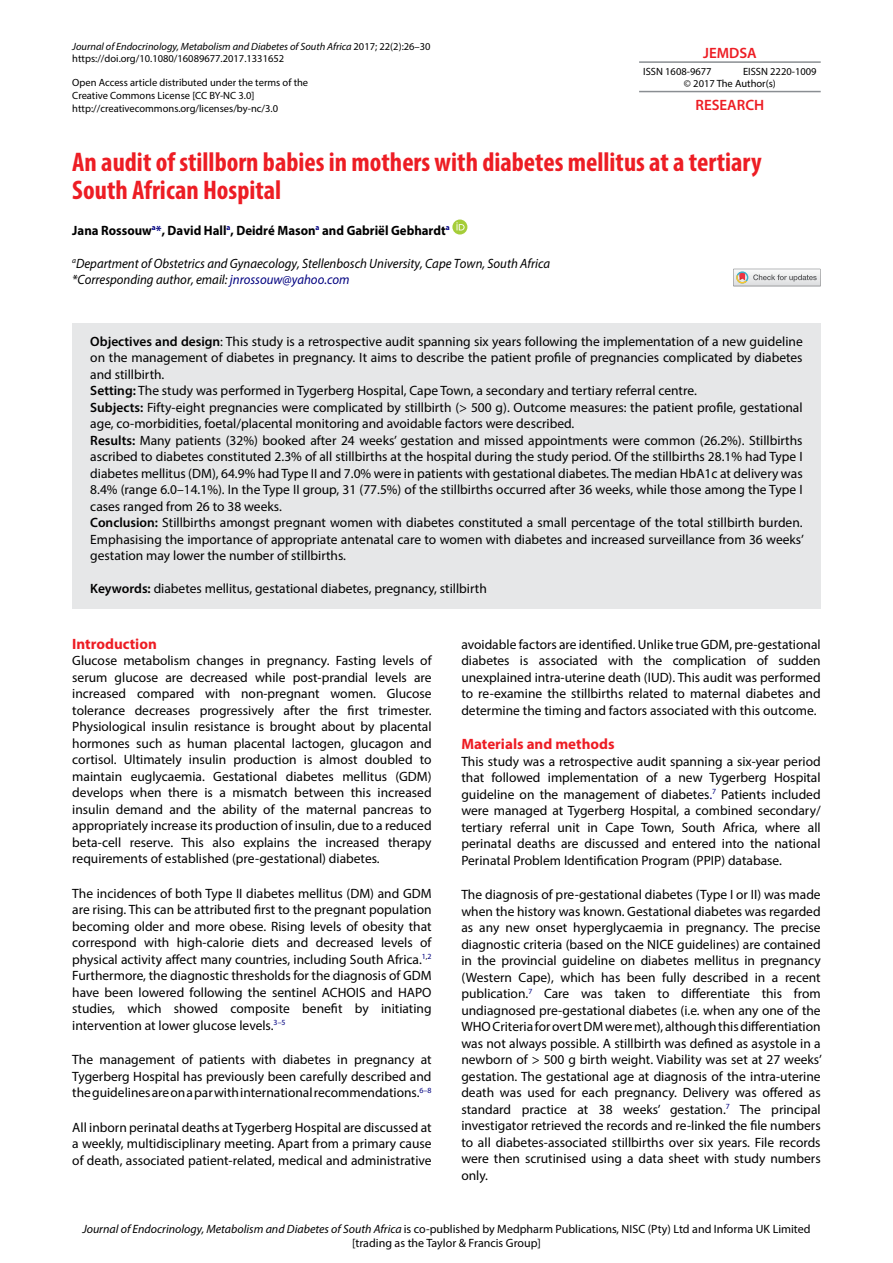
<style>
.page{position:relative;width:893px;height:1263px;background:#fff}
.page>*{position:absolute;margin:0;border:0;box-sizing:border-box;transform-origin:0 0}
.t1{font:700 condensed 27px/28.5px "Myriad Pro";color:#ed1d24}
.t2{font:700 15px "Myriad Pro";color:#ed1d24}
.t3{font:600 15px "Myriad Pro";color:#ed1d24}
.t4{font:13.5px/16.5px "Myriad Pro";color:#000;text-align:justify}
.t5{font:italic 13.5px/16.5px "Myriad Pro";color:#000;scale:.95 1}
.t6{font:700 13.5px "Myriad Pro";color:#000;scale:.95 1}
.t7{font:12px/13.5px "Myriad Pro";color:#000;text-align:center}
.t8{font:10.5px/12.6px "Myriad Pro";color:#000}
.s1{font-style:italic}
.s2{color:#000080}
.s3{font-weight:600}
</style>
<div class="page">
<hr style="left:639px;top:61px;width:182px;height:2px;background:#8a8e92">
<hr style="left:639px;top:91px;width:182px;height:1px;background:#8a8e92">
<div style="left:72px;top:323px;width:749px;height:71px;background:#e6e7e8"></div>
<div style="left:72px;top:389px;width:749px;height:54px;background:#e6e7e8"></div>
<div style="left:72px;top:422px;width:749px;height:104px;background:#e6e7e8"></div>
<div style="left:72px;top:505px;width:749px;height:70px;background:#e6e7e8"></div>
<div style="left:72px;top:566px;width:749px;height:42px;background:#e6e7e8"></div>
<svg style="left:452px;top:220px;width:15px;height:15px"></svg>
<svg style="left:456px;top:222px;width:9px;height:8px"></svg>
<svg style="left:733px;top:269px;width:88px;height:17px"></svg>
<p class="t8" style="left:72px;top:40px;width:360px"><span class="s1">Journal of Endocrinology, Metabolism and Diabetes of South Africa</span> 2017; 22(2):26–30 https://doi.org/10.1080/16089677.2017.1331652</p>
<p class="t8" style="left:72px;top:76px;width:237px">Open Access article distributed under the terms of the<br>Creative Commons License [CC BY-NC 3.0] http://creativecommons.org/licenses/by-nc/3.0</p>
<h1 class="t1" style="left:72px;top:147px;width:691px">An audit of stillborn babies in mothers with diabetes mellitus at a tertiary<br>South African Hospital</h1>
<p class="t6" style="left:72px;top:221px;width:399px">Jana Rossouw<sup>a</sup><span class="s2">*</span>, David Hall<sup>a</sup>, Deidré Mason<sup>a</sup> and Gabriël Gebhardt<sup>a</sup></p>
<p class="t5" style="left:72px;top:255px;width:505px"><sup>a</sup>Department of Obstetrics and Gynaecology, Stellenbosch University, Cape Town, South Africa *Corresponding author, email: <span class="s2">jnrossouw@yahoo.com</span></p>
<p class="t3" style="left:703px;top:43px;width:55px">JEMDSA</p>
<p class="t8" style="left:643px;top:65px;width:70px">ISSN 1608-9677</p>
<p class="t8" style="left:684px;top:65px;width:134px;text-indent:59px">EISSN 2220-1009 © 2017 The Author(s)</p>
<p class="t3" style="left:695px;top:95px;width:70px">RESEARCH</p>
<p class="t4" style="left:90px;top:333px;width:715px;text-align:left"><span class="s3">Objectives and design</span>: This study is a retrospective audit spanning six years following the implementation of a new guideline on the management of diabetes in pregnancy. It aims to describe the patient profile of pregnancies complicated by diabetes and stillbirth.<br><span class="s3">Setting:</span> The study was performed in Tygerberg Hospital, Cape Town, a secondary and tertiary referral centre.<br><span class="s3">Subjects:</span> Fifty-eight pregnancies were complicated by stillbirth (&gt; 500 g). Outcome measures: the patient profile, gestational age, co-morbidities, foetal/placental monitoring and avoidable factors were described.<br><span class="s3">Results:</span> Many patients (32%) booked after 24 weeks’ gestation and missed appointments were common (26.2%). Stillbirths ascribed to diabetes constituted 2.3% of all stillbirths at the hospital during the study period. Of the stillbirths 28.1% had Type I diabetes mellitus (DM), 64.9% had Type II and 7.0% were in patients with gestational diabetes. The median HbA1c at delivery was 8.4% (range 6.0–14.1%). In the Type II group, 31 (77.5%) of the stillbirths occurred after 36 weeks, while those among the Type I cases ranged from 26 to 38 weeks.<br><span class="s3">Conclusion:</span> Stillbirths amongst pregnant women with diabetes constituted a small percentage of the total stillbirth burden.<br>Emphasising the importance of appropriate antenatal care to women with diabetes and increased surveillance from 36 weeks’ gestation may lower the number of stillbirths.</p>
<p class="t4" style="left:90px;top:580px;width:398px"><span class="s3">Keywords:</span> diabetes mellitus, gestational diabetes, pregnancy, stillbirth</p>
<p class="t2" style="left:72px;top:634px;width:86px">Introduction</p>
<p class="t4" style="left:72px;top:652px;width:361px">Glucose metabolism changes in pregnancy. Fasting levels of serum glucose are decreased while post-prandial levels are increased compared with non-pregnant women. Glucose tolerance decreases progressively after the first trimester.<br>Physiological insulin resistance is brought about by placental hormones such as human placental lactogen, glucagon and cortisol. Ultimately insulin production is almost doubled to maintain euglycaemia. Gestational diabetes mellitus (GDM) develops when there is a mismatch between this increased insulin demand and the ability of the maternal pancreas to appropriately increase its production of insulin, due to a reduced beta-cell reserve. This also explains the increased therapy requirements of established (pre-gestational) diabetes.</p>
<p class="t4" style="left:72px;top:885px;width:361px">The incidences of both Type II diabetes mellitus (DM) and GDM are rising. This can be attributed first to the pregnant population becoming older and more obese. Rising levels of obesity that correspond with high-calorie diets and decreased levels of physical activity affect many countries, including South Africa.<sup>1</sup><sup>,</sup><sup>2<br></sup>Furthermore, the diagnostic thresholds for the diagnosis of GDM have been lowered following the sentinel ACHOIS and HAPO studies, which showed composite benefit by initiating intervention at lower glucose levels.<sup>3–5</sup></p>
<p class="t4" style="left:72px;top:1051px;width:361px">The management of patients with diabetes in pregnancy at Tygerberg Hospital has previously been carefully described and the guidelines are on a par with international recommendations.<sup>6–8</sup></p>
<p class="t4" style="left:72px;top:1119px;width:361px">All inborn perinatal deaths at Tygerberg Hospital are discussed at a weekly, multidisciplinary meeting. Apart from a primary cause of death, associated patient-related, medical and administrative</p>
<p class="t4" style="left:461px;top:636px;width:361px">avoidable factors are identified. Unlike true GDM, pre-gestational diabetes is associated with the complication of sudden unexplained intra-uterine death (IUD). This audit was performed to re-examine the stillbirths related to maternal diabetes and determine the timing and factors associated with this outcome.</p>
<p class="t2" style="left:461px;top:734px;width:155px">Materials and methods</p>
<p class="t4" style="left:461px;top:753px;width:361px">This study was a retrospective audit spanning a six-year period that followed implementation of a new Tygerberg Hospital guideline on the management of diabetes<span class="s2">.</span><sup>7</sup> Patients included were managed at Tygerberg Hospital, a combined secondary/ tertiary referral unit in Cape Town, South Africa, where all perinatal deaths are discussed and entered into the national Perinatal Problem Identification Program (PPIP) database.</p>
<p class="t4" style="left:461px;top:886px;width:362px">The diagnosis of pre-gestational diabetes (Type I or II) was made when the history was known. Gestational diabetes was regarded as any new onset hyperglycaemia in pregnancy. The precise diagnostic criteria (based on the NICE guidelines) are contained in the provincial guideline on diabetes mellitus in pregnancy (Western Cape), which has been fully described in a recent publication.<sup>7</sup> Care was taken to differentiate this from undiagnosed pre-gestational diabetes (i.e. when any one of the WHO Criteria for overt DM were met), although this differentiation was not always possible. A stillbirth was defined as asystole in a newborn of &gt; 500 g birth weight. Viability was set at 27 weeks’ gestation. The gestational age at diagnosis of the intra-uterine death was used for each pregnancy. Delivery was offered as standard practice at 38 weeks’ gestation.<sup>7</sup> The principal investigator retrieved the records and re-linked the file numbers to all diabetes-associated stillbirths over six years. File records were then scrutinised using a data sheet with study numbers only.</p>
<p class="t7" style="left:82px;top:1222px;width:730px"><span class="s1">Journal of Endocrinology, Metabolism and Diabetes of South Africa</span> is co-published by Medpharm Publications, NISC (Pty) Ltd and Informa UK Limited [trading as the Taylor &amp; Francis Group]</p>
</div>
